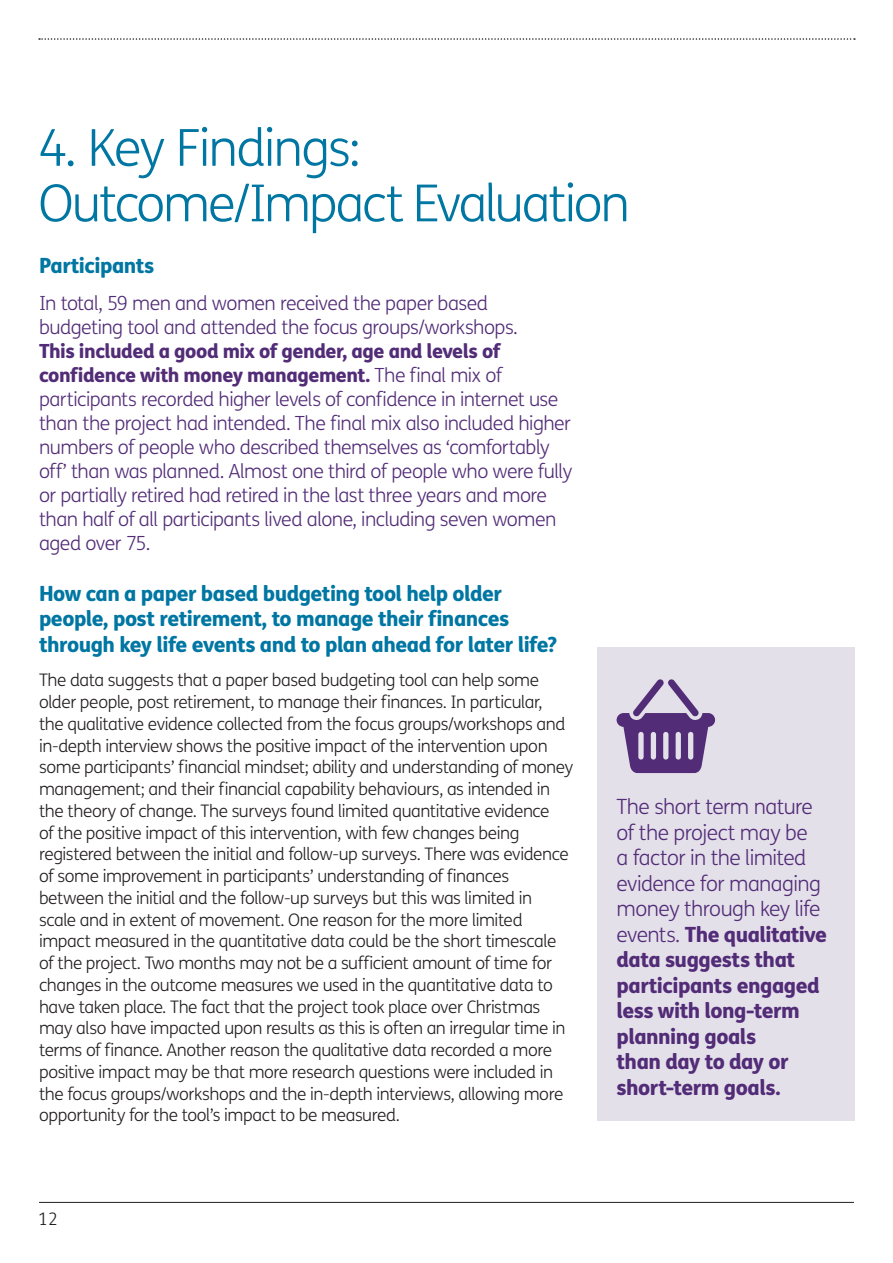
<style>
.page{position:relative;width:893px;height:1263px;background:#fff}
.page>*{position:absolute;margin:0;border:0;box-sizing:border-box;transform-origin:0 0}
.t1{font:300 51px/55.5px "FS Me";letter-spacing:-.045em;color:#0076a3}
.t2{font:800 21px/25.5px "FS Me";letter-spacing:-.025em;color:#522c77}
.t3{font:800 21px/25.5px "FS Me";letter-spacing:-.025em;color:#0076a3}
.t4{font:300 19.5px/24px "FS Me";letter-spacing:-.025em;color:#522c77}
.t5{font:300 17.25px/21.8px "FS Me";letter-spacing:-.025em;color:#231f20}
.s1{font-weight:800}
.s2{font-weight:300}
</style>
<div class="page">
<hr style="left:39px;top:1202px;width:815px;height:1px;background:#231f20">
<svg style="left:39px;top:38px;width:816px;height:2px"></svg>
<div style="left:597px;top:647px;width:258px;height:474px;background:#e4e0ea"></div>
<svg style="left:617px;top:679px;width:98px;height:94px"></svg>
<h1 class="t1" style="left:38px;top:122px;width:593px">4. Key Findings:<br>Outcome/Impact Evaluation</h1>
<p class="t3" style="left:39px;top:253px;width:117px">Participants</p>
<p class="t4" style="left:39px;top:291px;width:480px">In total, 59 men and women received the paper based budgeting tool and attended the focus groups/workshops.</p>
<p class="t4" style="left:39px;top:339px;width:535px"><span class="s1">This included a good mix of gender, age and levels of confidence with money management.</span> The final mix of participants recorded higher levels of confidence in internet use than the project had intended. The final mix also included higher numbers of people who described themselves as ‘comfortably off’ than was planned. Almost one third of people who were fully or partially retired had retired in the last three years and more than half of all participants lived alone, including seven women aged over 75.</p>
<p class="t3" style="left:39px;top:581px;width:520px">How can a paper based budgeting tool help older people, post retirement, to manage their finances through key life events and to plan ahead for later life?</p>
<p class="t5" style="left:39px;top:670px;width:536px">The data suggests that a paper based budgeting tool can help some older people, post retirement, to manage their finances. In particular,<br>the qualitative evidence collected from the focus groups/workshops and in-depth interview shows the positive impact of the intervention upon some participants’ financial mindset; ability and understanding of money management; and their financial capability behaviours, as intended in the theory of change. The surveys found limited quantitative evidence<br>of the positive impact of this intervention, with few changes being registered between the initial and follow-up surveys. There was evidence of some improvement in participants’ understanding of finances between the initial and the follow-up surveys but this was limited in scale and in extent of movement. One reason for the more limited impact measured in the quantitative data could be the short timescale of the project. Two months may not be a sufficient amount of time for changes in the outcome measures we used in the quantitative data to have taken place. The fact that the project took place over Christmas may also have impacted upon results as this is often an irregular time in terms of finance. Another reason the qualitative data recorded a more positive impact may be that more research questions were included in the focus groups/workshops and the in-depth interviews, allowing more opportunity for the tool’s impact to be measured.</p>
<p class="t5" style="left:38px;top:1208px;width:21px">12</p>
<p class="t2" style="left:617px;top:794px;width:212px"><span class="s2">The short term nature of the project may be<br>a factor in the limited evidence for managing money through key life events.</span> The qualitative data suggests that participants engaged less with long-term planning goals<br>than day to day or short-term goals.</p>
</div>
